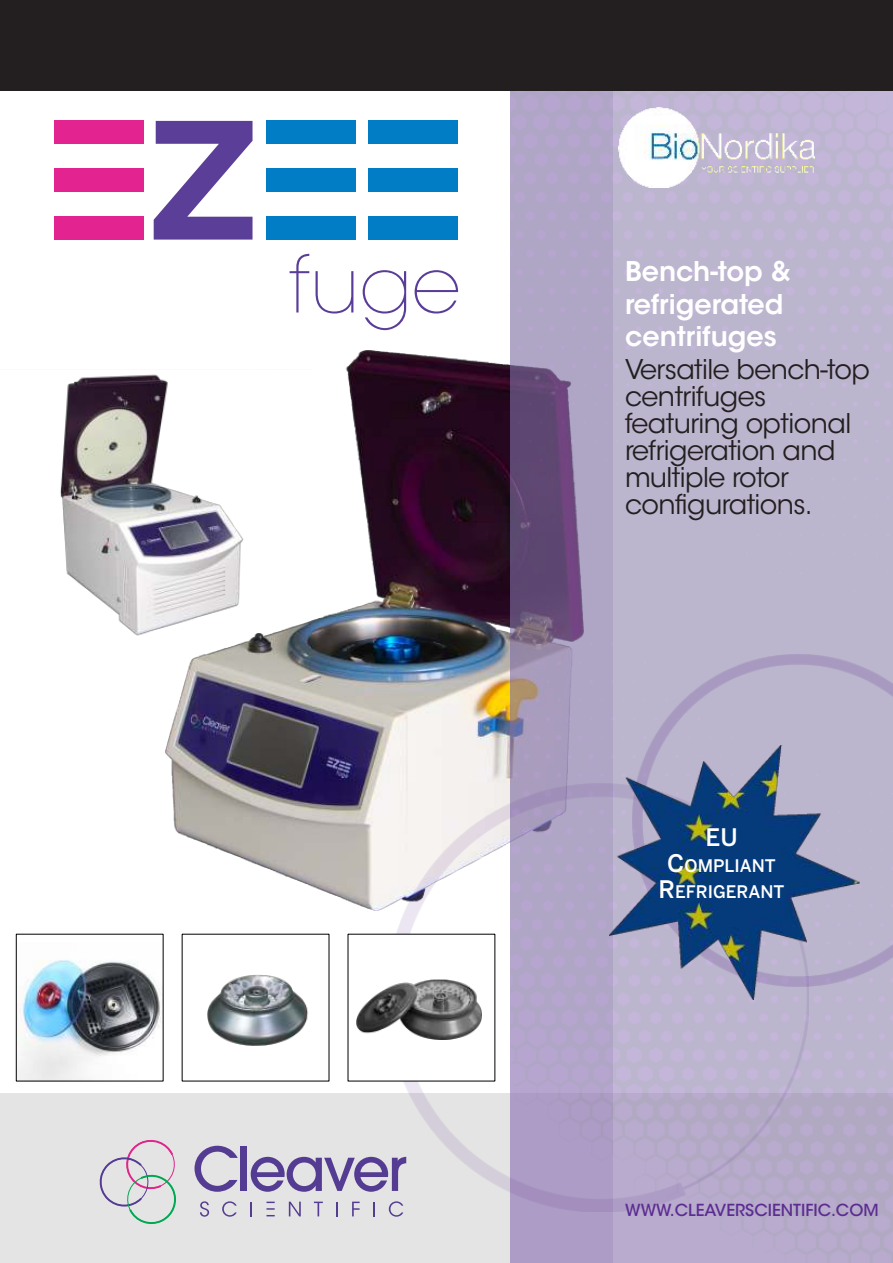
<style>
.page{position:relative;width:893px;height:1263px;background:#fff}
.page>*{position:absolute;margin:0;border:0;box-sizing:border-box;transform-origin:0 0}
.t1{font:200 78px "ITC Avant Garde Std";color:#5a3d98}
.t2{font:27px/27px "ITC Avant Garde Std";letter-spacing:-.02em;color:#231f20}
.t3{font:600 27px/32.4px "ITC Avant Garde Std";color:#fff}
.t4{font:500 24px "Benton Sans";color:#fff}
.t5{font:500 17.25px/26.4px "Benton Sans";color:#fff;text-align:center}
.t6{font:500 16.5px "ITC Avant Garde Std";color:#5c2d91}
.s1{font-size:24px}
</style>
<div class="page">
<img style="left:166px;top:350px;width:344px;height:561px">
<div style="left:0;top:1093px;width:893px;height:170px;background:#e5e4e4"></div>
<img style="left:612px;top:90px;width:281px;height:1173px">
<div style="left:510px;top:30px;width:102px;height:1233px;background:#5c2d91;opacity:.12"></div>
<div style="left:0;top:0;width:893px;height:90px;background:#231f20"></div>
<img style="left:386px;top:784px;width:422px;height:427px">
<img style="left:633px;top:655px;width:260px;height:331px">
<svg style="left:99px;top:1140px;width:77px;height:85px"></svg>
<svg style="left:200px;top:1201px;width:9px;height:16px"></svg>
<svg style="left:222px;top:1201px;width:15px;height:16px"></svg>
<svg style="left:250px;top:1202px;width:2px;height:14px"></svg>
<svg style="left:266px;top:1201px;width:9px;height:15px"></svg>
<svg style="left:289px;top:1201px;width:12px;height:15px"></svg>
<svg style="left:314px;top:1201px;width:9px;height:15px"></svg>
<svg style="left:336px;top:1202px;width:2px;height:14px"></svg>
<svg style="left:352px;top:1201px;width:8px;height:15px"></svg>
<svg style="left:373px;top:1202px;width:2px;height:14px"></svg>
<svg style="left:389px;top:1201px;width:14px;height:16px"></svg>
<svg style="left:195px;top:1146px;width:43px;height:46px"></svg>
<div style="left:241px;top:1146px;width:6px;height:45px;background:#553c93"></div>
<svg style="left:251px;top:1157px;width:155px;height:35px"></svg>
<svg style="left:154px;top:121px;width:99px;height:119px"></svg>
<div style="left:55px;top:120px;width:89px;height:24px;background:#e32390"></div>
<div style="left:55px;top:216px;width:89px;height:23px;background:#e32390"></div>
<div style="left:55px;top:168px;width:89px;height:24px;background:#e32390"></div>
<div style="left:266px;top:120px;width:90px;height:24px;background:#007dc5"></div>
<div style="left:266px;top:216px;width:90px;height:23px;background:#007dc5"></div>
<div style="left:266px;top:168px;width:90px;height:24px;background:#007dc5"></div>
<div style="left:369px;top:120px;width:89px;height:24px;background:#007dc5"></div>
<div style="left:369px;top:216px;width:89px;height:23px;background:#007dc5"></div>
<div style="left:369px;top:168px;width:89px;height:24px;background:#007dc5"></div>
<img style="left:60px;top:370px;width:250px;height:300px">
<img style="left:18px;top:959px;width:143px;height:120px">
<div style="left:348px;top:934px;width:147px;height:147px;background:#fff"></div>
<img style="left:356px;top:980px;width:126px;height:59px">
<img style="left:207px;top:974px;width:101px;height:72px">
<img style="left:609px;top:746px;width:250px;height:254px">
<img style="left:618px;top:107px;width:196px;height:81px">
<h1 class="t1" style="left:289px;top:254px;width:173px">fuge</h1>
<p class="t3" style="left:625px;top:258px;width:168px">Bench-top &amp; refrigerated centrifuges</p>
<p class="t2" style="left:625px;top:358px;width:246px">Versatile bench-top centrifuges featuring optional refrigeration and multiple rotor configurations.</p>
<p class="t4" style="left:705px;top:827px;width:34px">EU</p>
<p class="t5" style="left:659px;top:854px;width:127px"><span class="s1">C</span>OMPLIANT<br><span class="s1">R</span>EFRIGERANT</p>
<p class="t6" style="left:625px;top:1201px;width:255px">WWW.CLEAVERSCIENTIFIC.COM</p>
</div>
